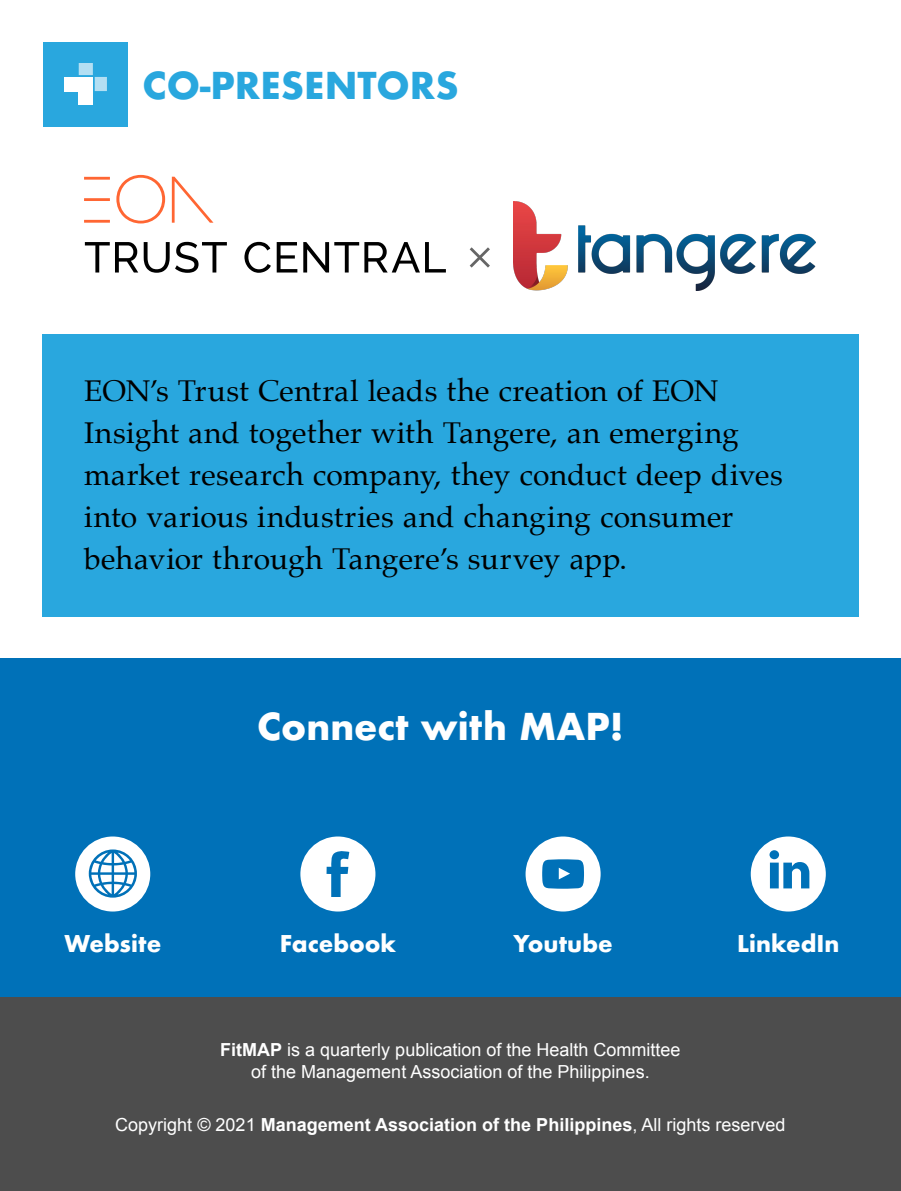
<style>
.page{position:relative;width:901px;height:1191px;background:#fff}
.page>*{position:absolute;margin:0;border:0;box-sizing:border-box;transform-origin:0 0}
.t1{font:700 36px "Futura";color:#fff}
.t2{font:700 36px "Futura";color:#29a7de}
.t3{font:30px/42px "Palatino";letter-spacing:.005em;color:#000}
.t4{font:700 22.5px "Futura";color:#fff}
.t5{font:18px/21.6px "Arial";color:#fff;text-align:center}
.t6{font:700 18px "Arial";color:#fff}
.s1{font-weight:700}
.s2{font-weight:400}
</style>
<div class="page">
<div style="left:0;top:1037px;width:900px;height:112px;background:#4d4d4d"></div>
<div style="left:0;top:995px;width:900px;height:42px;background:#4d4d4d"></div>
<div style="left:0;top:1149px;width:900px;height:42px;background:#4d4d4d"></div>
<div style="left:44px;top:42px;width:84px;height:84px;background:#29a7de"></div>
<div style="left:79px;top:93px;width:14px;height:12px;background:#fff"></div>
<svg style="left:79px;top:63px;width:28px;height:28px"></svg>
<div style="left:65px;top:77px;width:28px;height:14px;background:#fff"></div>
<div style="left:42px;top:346px;width:816px;height:250px;background:#29a7de"></div>
<div style="left:42px;top:335px;width:816px;height:42px;background:#29a7de"></div>
<div style="left:42px;top:575px;width:816px;height:42px;background:#29a7de"></div>
<svg style="left:84px;top:175px;width:129px;height:48px"></svg>
<svg style="left:85px;top:242px;width:53px;height:30px"></svg>
<svg style="left:144px;top:242px;width:83px;height:31px"></svg>
<svg style="left:244px;top:242px;width:53px;height:31px"></svg>
<svg style="left:303px;top:242px;width:143px;height:30px"></svg>
<img style="left:514px;top:201px;width:301px;height:89px">
<svg style="left:469px;top:247px;width:21px;height:21px"></svg>
<div style="left:0;top:659px;width:900px;height:135px;background:#0071b8"></div>
<div style="left:0;top:794px;width:225px;height:203px;background:#0071b8"></div>
<div style="left:225px;top:794px;width:225px;height:203px;background:#0071b8"></div>
<svg style="left:300px;top:836px;width:75px;height:75px"></svg>
<div style="left:450px;top:794px;width:225px;height:203px;background:#0071b8"></div>
<div style="left:675px;top:794px;width:225px;height:203px;background:#0071b8"></div>
<svg style="left:750px;top:836px;width:75px;height:75px"></svg>
<svg style="left:525px;top:836px;width:75px;height:75px"></svg>
<div style="left:75px;top:836px;width:75px;height:75px;background:#fff;border-radius:50%"></div>
<svg style="left:89px;top:849px;width:48px;height:48px"></svg>
<p class="t2" style="left:142px;top:59px;width:318px">CO-PRESENTORS</p>
<p class="t3" style="left:84px;top:369px;width:700px">EON’s Trust Central leads the creation of EON Insight and together with Tangere, an emerging market research company, they conduct deep dives into various industries and changing consumer behavior through Tangere’s survey app.</p>
<p class="t4" style="left:64px;top:927px;width:98px">Website</p>
<p class="t1" style="left:257px;top:701px;width:368px">Connect with MAP!</p>
<p class="t4" style="left:280px;top:927px;width:118px">Facebook</p>
<p class="t4" style="left:513px;top:927px;width:101px">Youtube</p>
<p class="t4" style="left:737px;top:927px;width:104px">LinkedIn</p>
<p class="t5" style="left:220px;top:1039px;width:462px"><span class="s1">FitMAP</span> is a quarterly publication of the Health Committee of the Management Association of the Philippines.</p>
<p class="t6" style="left:115px;top:1113px;width:671px"><span class="s2">Copyright © 2021</span> Management Association of the Philippines<span class="s2">, All rights reserved</span></p>
</div>
